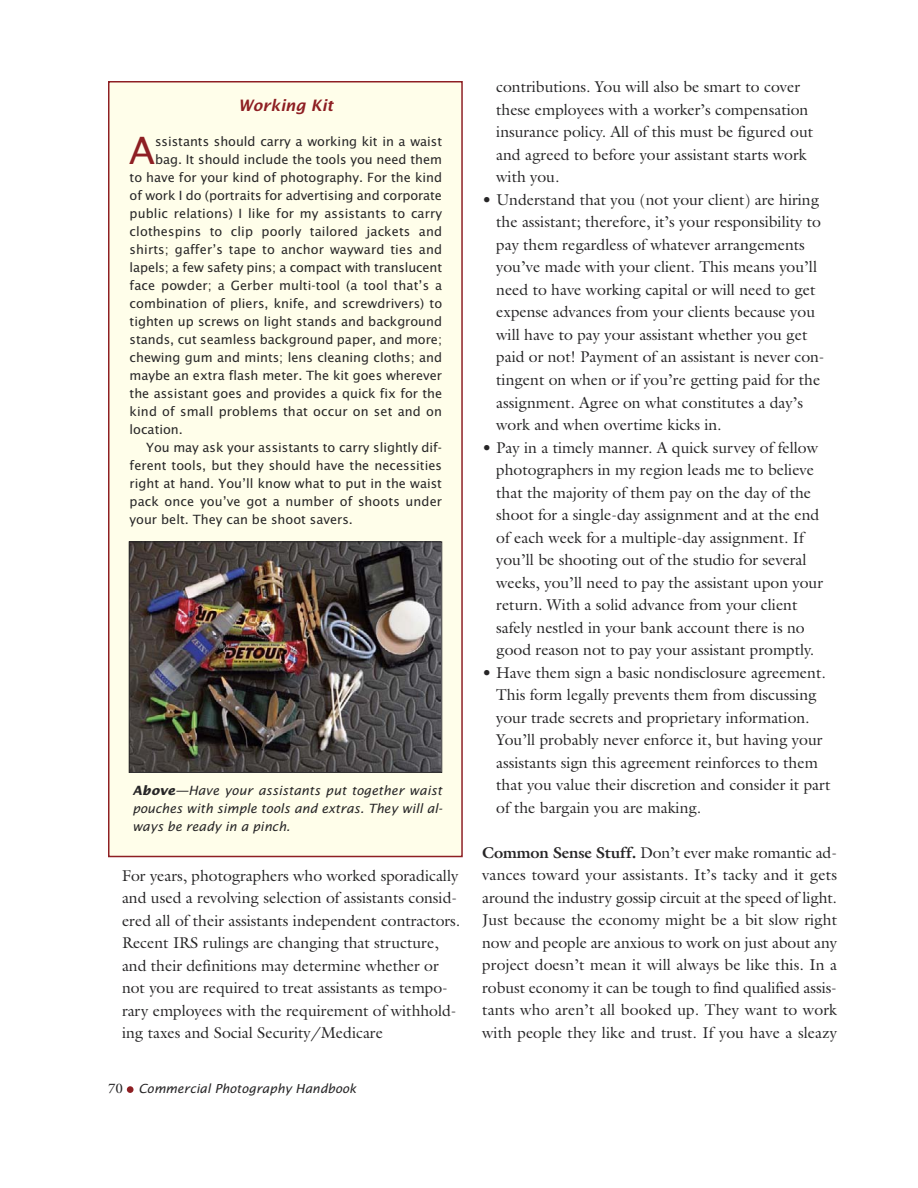
<style>
.page{position:relative;width:918px;height:1188px;background:#fff}
.page>*{position:absolute;margin:0;border:0;box-sizing:border-box;transform-origin:0 0}
.t1{font:37.65px "Lucida Sans";color:#8e1f23}
.t2{font:15.75px/22.5px "Galliard";color:#272627}
.t3{font:italic 600 15.75px "Lucida Sans";color:#8e1f23}
.t4{font:12.75px "Lucida Sans";color:#272627}
.t5{font:italic 12.75px/18px "Lucida Sans";color:#272627;text-align:justify}
.t6{font:italic 12.45px "Lucida Sans";color:#272627}
.s1{font-weight:700}
.s2{font-family:"Galliard";font-style:normal;font-size:13.5px}
</style>
<div class="page">
<div style="left:127px;top:1086px;width:7px;height:7px;background:#8e1f23;border-radius:50%"></div>
<div style="left:110px;top:82px;width:351px;height:774px;background:#fffeea"></div>
<div style="left:108px;top:81px;width:355px;height:776px;border:2px solid #8e1f23"></div>
<img style="left:131px;top:543px;width:309px;height:228px">
<div style="left:129px;top:541px;width:313px;height:232px;border:1px solid #272627"></div>
<p class="t3" style="left:238px;top:99px;width:97px">Working Kit</p>
<h1 class="t1" style="left:129px;top:135px;width:27px">A</h1>
<p class="t4" style="left:155px;top:136px;width:289px">ssistants should carry a working kit in a waist</p>
<p class="t4" style="left:155px;top:154px;width:289px">bag. It should include the tools you need them</p>
<p class="t4" style="left:130px;top:172px;width:314px">to have for your kind of photography. For the kind</p>
<p class="t4" style="left:130px;top:190px;width:314px">of work I do (portraits for advertising and corporate</p>
<p class="t4" style="left:130px;top:208px;width:314px">public relations) I like for my assistants to carry</p>
<p class="t4" style="left:130px;top:226px;width:314px">clothespins to clip poorly tailored jackets and</p>
<p class="t4" style="left:130px;top:244px;width:314px">shirts; gaffer’s tape to anchor wayward ties and</p>
<p class="t4" style="left:130px;top:262px;width:314px">lapels; a few safety pins; a compact with translucent</p>
<p class="t4" style="left:130px;top:280px;width:314px">face powder; a Gerber multi-tool (a tool that’s a</p>
<p class="t4" style="left:130px;top:298px;width:314px">combination of pliers, knife, and screwdrivers) to</p>
<p class="t4" style="left:130px;top:316px;width:314px">tighten up screws on light stands and background</p>
<p class="t4" style="left:130px;top:334px;width:314px">stands, cut seamless background paper, and more;</p>
<p class="t4" style="left:130px;top:352px;width:314px">chewing gum and mints; lens cleaning cloths; and</p>
<p class="t4" style="left:130px;top:370px;width:314px">maybe an extra flash meter. The kit goes wherever</p>
<p class="t4" style="left:130px;top:388px;width:314px">the assistant goes and provides a quick fix for the</p>
<p class="t4" style="left:130px;top:406px;width:314px">kind of small problems that occur on set and on</p>
<p class="t4" style="left:130px;top:424px;width:55px">location.</p>
<p class="t4" style="left:146px;top:442px;width:297px">You may ask your assistants to carry slightly dif-</p>
<p class="t4" style="left:130px;top:460px;width:314px">ferent tools, but they should have the necessities</p>
<p class="t4" style="left:130px;top:478px;width:314px">right at hand. You’ll know what to put in the waist</p>
<p class="t4" style="left:130px;top:496px;width:314px">pack once you’ve got a number of shoots under</p>
<p class="t4" style="left:130px;top:514px;width:225px">your belt. They can be shoot savers.</p>
<p class="t5" style="left:132px;top:782px;width:312px"><span class="s1">Above—</span>Have your assistants put together waist pouches with simple tools and extras. They will al&shy;ways be ready in a pinch.</p>
<p class="t2" style="left:122px;top:864px;width:340px">For years, photographers who worked sporadically and used a revolving selection of assistants consid&shy;ered all of their assistants independent contractors.<br>Recent IRS rulings are changing that structure, and their definitions may determine whether or not you are required to treat assistants as tempo&shy;rary employees with the requirement of withhold&shy;ing taxes and Social Security/Medicare</p>
<p class="t6" style="left:108px;top:1083px;width:250px"><span class="s2">70</span> Commercial Photography Handbook</p>
<p class="t2" style="left:496px;top:76px;width:318px">contributions. You will also be smart to cover these employees with a worker’s compensation insurance policy. All of this must be figured out and agreed to before your assistant starts work with you.</p>
<p class="t2" style="left:496px;top:188px;width:330px;text-indent:-14px">• Understand that you (not your client) are hiring the assistant; therefore, it’s your responsibility to pay them regardless of whatever arrangements you’ve made with your client. This means you’ll need to have working capital or will need to get expense advances from your clients because you will have to pay your assistant whether you get paid or not! Payment of an assistant is never con&shy;tingent on when or if you’re getting paid for the assignment. Agree on what constitutes a day’s work and when overtime kicks in.</p>
<p class="t2" style="left:496px;top:436px;width:328px;text-indent:-14px">• Pay in a timely manner. A quick survey of fellow photographers in my region leads me to believe that the majority of them pay on the day of the shoot for a single-day assignment and at the end of each week for a multiple-day assignment. If you’ll be shooting out of the studio for several weeks, you’ll need to pay the assistant upon your return. With a solid advance from your client safely nestled in your bank account there is no good reason not to pay your assistant promptly.</p>
<p class="t2" style="left:496px;top:661px;width:336px;text-indent:-14px">• Have them sign a basic nondisclosure agreement.<br>This form legally prevents them from discussing your trade secrets and proprietary information.<br>You’ll probably never enforce it, but having your assistants sign this agreement reinforces to them that you value their discretion and consider it part of the bargain you are making.</p>
<p class="t2" style="left:482px;top:841px;width:356px;text-align:justify"><span class="s1">Common Sense Stuff.</span> Don’t ever make romantic ad&shy;vances toward your assistants. It’s tacky and it gets around the industry gossip circuit at the speed of light.<br>Just because the economy might be a bit slow right now and people are anxious to work on just about any project doesn’t mean it will always be like this. In a robust economy it can be tough to find qualified assis&shy;tants who aren’t all booked up. They want to work with people they like and trust. If you have a sleazy</p>
</div>
